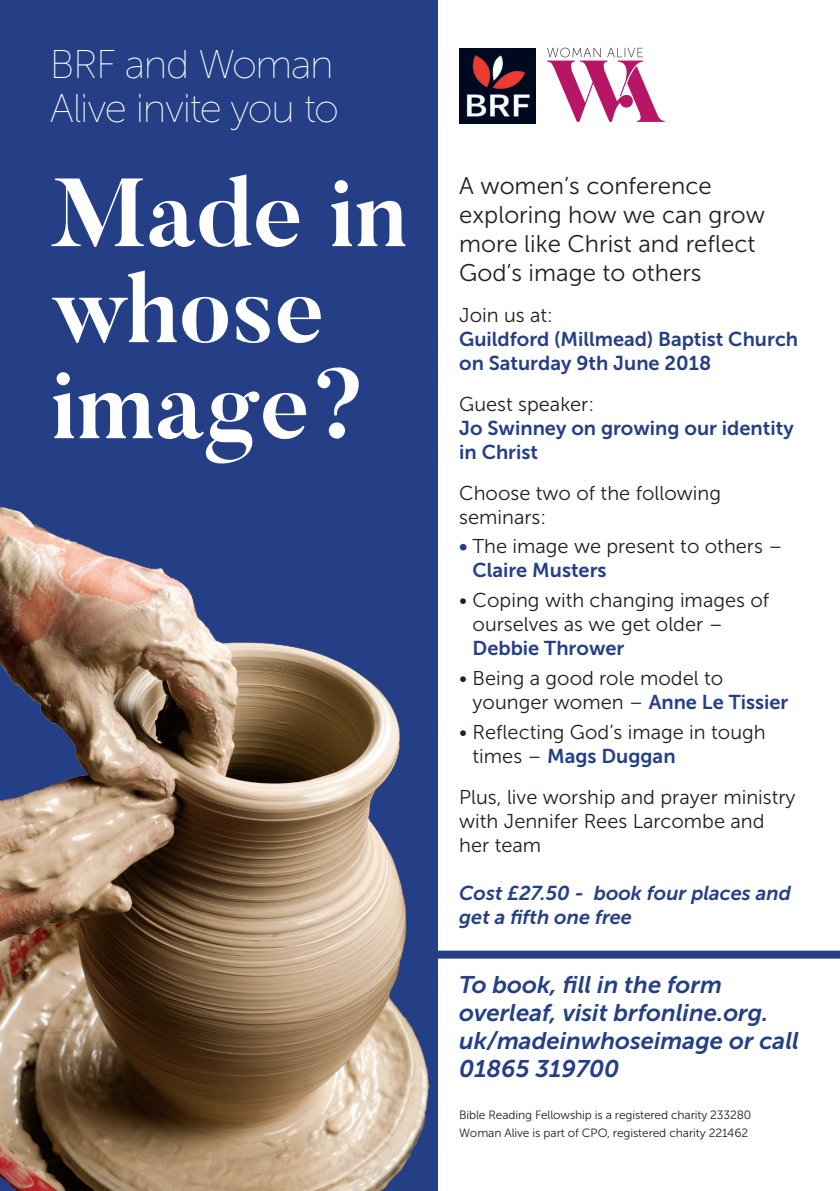
<style>
.page{position:relative;width:840px;height:1191px;background:#fff}
.page>*{position:absolute;margin:0;border:0;box-sizing:border-box;transform-origin:0 0}
.t1{font:700 96px/96px "Butler";color:#fff}
.t2{font:300 40px/44px "Museo Sans Display";color:#fff}
.t3{font:italic 24px/28px "Museo Sans 700";color:#243f86}
.t4{font:24px/28.8px "Museo Sans 300";color:#231f20}
.t5{font:20px/24px "Museo Sans 300";color:#231f20}
.t6{font:20px/24px "Museo Sans 700";color:#243f86}
.t7{font:italic 20px/24px "Museo Sans 700";color:#243f86}
.t8{font:12px/18px "Museo Sans 300";letter-spacing:-.01em;color:#231f20}
.s1{font-family:"Museo Sans 300";color:#231f20}
.s2{font-family:"Museo Sans 700";color:#243f86}
</style>
<div class="page">
<div style="left:0;top:0;width:437px;height:1191px;background:#243f86"></div>
<img style="left:0;top:507px;width:430px;height:684px">
<svg style="left:547px;top:48px;width:117px;height:74px"></svg>
<div style="left:425px;top:950px;width:414px;height:8px;background:#243f86"></div>
<img style="left:459px;top:48px;width:76px;height:76px">
<p class="t2" style="left:51px;top:42px;width:289px">BRF and Woman<br>Alive invite you to</p>
<p class="t1" style="left:51px;top:166px;width:358px">Made in whose image?</p>
<p class="t4" style="left:459px;top:172px;width:307px">A women’s conference exploring how we can grow more like Christ and reflect<br>God’s image to others</p>
<p class="t6" style="left:459px;top:303px;width:340px"><span class="s1">Join us at:<br></span>Guildford (Millmead) Baptist Church on Saturday 9th June 2018</p>
<p class="t6" style="left:459px;top:392px;width:336px"><span class="s1">Guest speaker:<br></span>Jo Swinney on growing our identity in Christ</p>
<p class="t5" style="left:459px;top:481px;width:263px">Choose two of the following seminars:</p>
<p class="t5" style="left:472px;top:535px;width:311px;text-indent:-13px"><span class="s2">•</span> The image we present to others –<br><span class="s2">Claire Musters</span></p>
<p class="t5" style="left:472px;top:588px;width:298px;text-indent:-13px">• Coping with changing images of ourselves as we get older –<br><span class="s2">Debbie Thrower</span></p>
<p class="t5" style="left:472px;top:666px;width:317px;text-indent:-13px">• Being a good role model to younger women – <span class="s2">Anne Le Tissier</span></p>
<p class="t5" style="left:472px;top:719px;width:294px;text-indent:-13px">• Reflecting God’s image in tough times – <span class="s2">Mags Duggan</span></p>
<p class="t5" style="left:459px;top:784px;width:337px">Plus, live worship and prayer ministry with Jennifer Rees Larcombe and her team</p>
<p class="t7" style="left:459px;top:880px;width:333px">Cost £27.50 - book four places and get a fifth one free</p>
<p class="t3" style="left:459px;top:970px;width:341px">To book, fill in the form overleaf, visit brfonline.org. uk/madeinwhoseimage or call<br>01865 319700</p>
<p class="t8" style="left:459px;top:1105px;width:293px">Bible Reading Fellowship is a registered charity 233280<br>Woman Alive is part of CPO, registered charity 221462</p>
</div>
